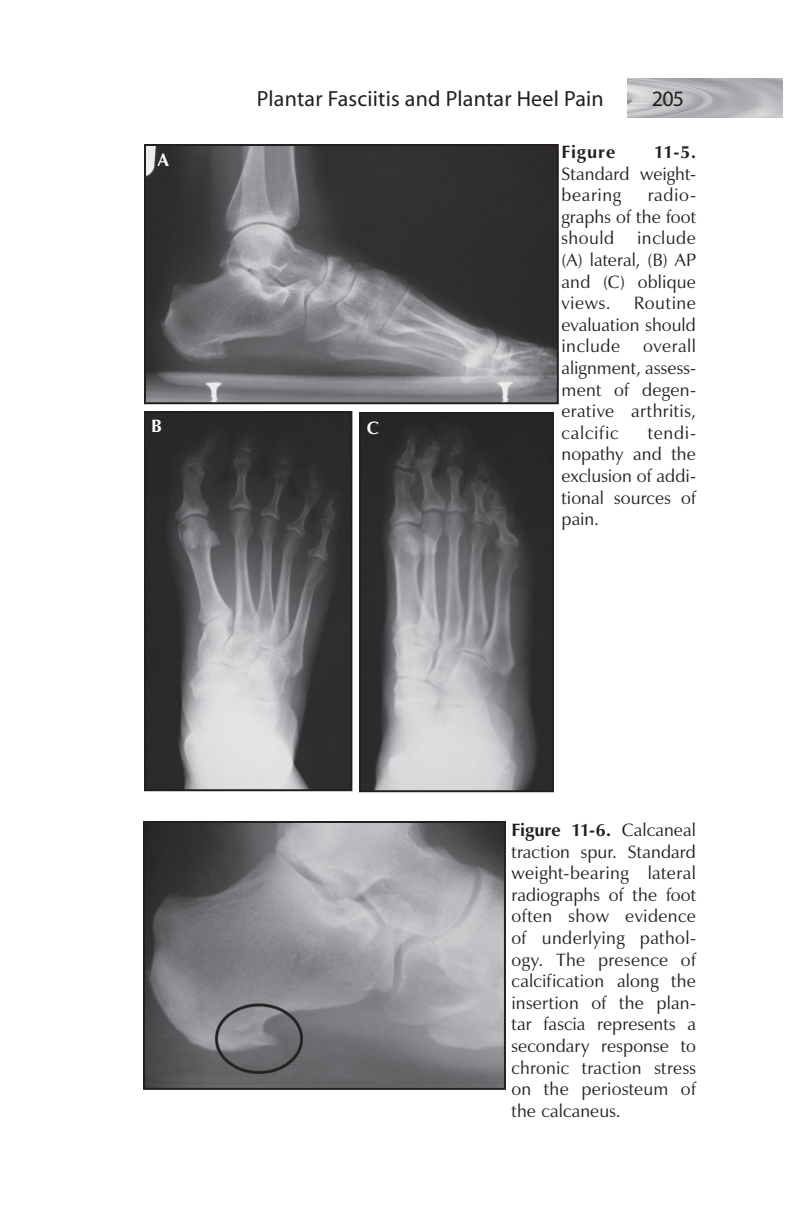
<style>
.page{position:relative;width:792px;height:1224px;background:#fff}
.page>*{position:absolute;margin:0;border:0;box-sizing:border-box;transform-origin:0 0}
.t1{font:22px "Myriad";letter-spacing:.01em;color:#231f20}
.t2{font:18px/21.6px "Zapf Humanist 601 BT";letter-spacing:.01em;color:#231f20;text-align:justify}
.t3{font:700 18px "Zapf Humanist 601 BT";letter-spacing:.045em;color:#231f20}
.t4{font:700 18px "Zapf Humanist 601 BT";color:#fff}
.s1{font-weight:700}
</style>
<div class="page">
<img style="left:627px;top:78px;width:155px;height:40px">
<img style="left:146px;top:824px;width:357px;height:263px">
<div style="left:143px;top:821px;width:363px;height:269px;border:2px solid #231f20"></div>
<img style="left:147px;top:147px;width:409px;height:254px">
<div style="left:144px;top:144px;width:415px;height:260px;border:2px solid #231f20"></div>
<img style="left:147px;top:414px;width:202px;height:374px">
<div style="left:144px;top:411px;width:208px;height:380px;border:2px solid #231f20"></div>
<img style="left:362px;top:415px;width:189px;height:374px">
<div style="left:359px;top:412px;width:195px;height:380px;border:2px solid #231f20"></div>
<p class="t1" style="left:257px;top:88px;width:348px">Plantar Fasciitis and Plantar Heel Pain</p>
<p class="t1" style="left:652px;top:88px;width:34px">205</p>
<p class="t4" style="left:158px;top:149px;width:12px">A</p>
<p class="t3" style="left:562px;top:141px;width:55px">Figure</p>
<p class="t3" style="left:654px;top:141px;width:43px">11-5.</p>
<p class="t2" style="left:562px;top:163px;width:136px">Standard weight&shy;bearing</p>
<p class="t2" style="left:562px;top:184px;width:136px;text-indent:86px">radio&shy;graphs of the foot should</p>
<p class="t2" style="left:562px;top:227px;width:136px;text-indent:76px">include (A) lateral, (B) AP and (C) oblique views.</p>
<p class="t2" style="left:562px;top:292px;width:136px;text-indent:72px">Routine evaluation should include</p>
<p class="t2" style="left:562px;top:335px;width:136px;text-indent:82px">overall alignment, assess&shy;ment of degen&shy;erative arthritis, calcific</p>
<p class="t4" style="left:151px;top:415px;width:12px">B</p>
<p class="t4" style="left:367px;top:416px;width:13px">C</p>
<p class="t2" style="left:562px;top:422px;width:136px;text-indent:86px">tendi&shy;nopathy and the exclusion of addi&shy;tional sources of pain.</p>
<p class="t2" style="left:512px;top:819px;width:186px"><span class="s1">Figure 11-6.</span> Calcaneal traction spur. Standard weight-bearing lateral radiographs of the foot often show evidence of underlying pathol&shy;ogy. The presence of calcification along the insertion of the plan&shy;tar fascia represents a secondary response to chronic traction stress on the periosteum of the calcaneus.</p>
</div>
